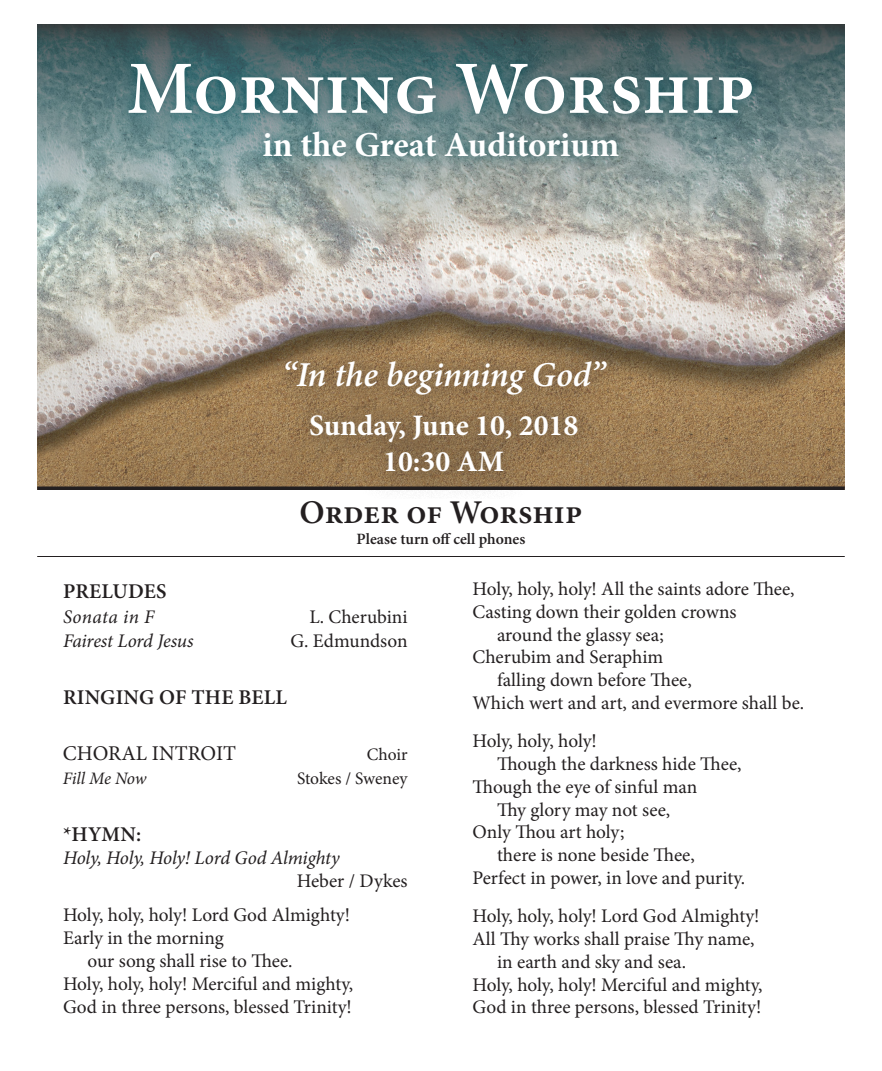
<style>
.page{position:relative;width:882px;height:1071px;background:#fff}
.page>*{position:absolute;margin:0;border:0;box-sizing:border-box;transform-origin:0 0}
.t1{font:600 75.25px "Minion Pro";color:#fff}
.t2{font:700 35px "Minion Pro";letter-spacing:-.005em;color:#fff}
.t3{font:italic 600 35px "Minion Pro";letter-spacing:-.005em;color:#fff}
.t4{font:600 33.25px "Minion Pro";letter-spacing:-.005em;color:#231f20}
.t5{font:700 29.75px/35.7px "Minion Pro";color:#fff;text-align:center}
.t6{font:600 21px "Minion Pro";letter-spacing:.01em;color:#231f20}
.t7{font:21px "Minion Pro";color:#231f20}
.t8{font:19.25px/33.6px "Minion Pro";color:#231f20}
.t9{font:italic 19.25px "Minion Pro";letter-spacing:-.01em;color:#231f20}
.t10{font:italic 19.25px "Minion Pro";letter-spacing:.02em;color:#231f20}
.t11{font:17.5px "Minion Pro";letter-spacing:-.005em;color:#231f20}
.t12{font:italic 17.5px "Minion Pro";letter-spacing:-.015em;color:#231f20}
.t13{font:600 15.75px "Minion Pro";color:#231f20}
</style>
<div class="page">
<img style="left:37px;top:24px;width:808px;height:35px">
<svg style="left:37px;top:59px;width:808px;height:256px;background:#abb0ab"></svg>
<svg style="left:37px;top:315px;width:808px;height:171px;background:#a28c71"></svg>
<div style="left:252px;top:120px;width:375px;height:46px;background:#004e57;opacity:.75"></div>
<div style="left:253px;top:329px;width:382px;height:94px;background:#231f20;opacity:.29"></div>
<div style="left:117px;top:52px;width:644px;height:72px;background:#004e57;opacity:.75"></div>
<div style="left:277px;top:382px;width:328px;height:117px;background:#231f20;opacity:.29"></div>
<svg style="left:37px;top:486px;width:808px;height:4px;background:#312926"></svg>
<hr style="left:37px;top:556px;width:808px;height:1px;background:#231f20">
<h1 class="t1" style="left:127px;top:37px;width:630px">Morning Worship</h1>
<h2 class="t2" style="left:263px;top:121px;width:358px">in the Great Auditorium</h2>
<h2 class="t3" style="left:282px;top:350px;width:325px">“In the beginning God”</h2>
<h3 class="t5" style="left:309px;top:407px;width:271px">Sunday, June 10, 2018<br>10:30 AM</h3>
<h3 class="t4" style="left:300px;top:490px;width:284px">Order of Worship</h3>
<p class="t13" style="left:357px;top:528px;width:170px">Please turn off cell phones</p>
<p class="t6" style="left:63px;top:577px;width:105px">PRELUDES</p>
<p class="t10" style="left:63px;top:603px;width:93px">Sonata in F</p>
<p class="t8" style="left:309px;top:600px;width:100px">L. Cherubini</p>
<p class="t9" style="left:63px;top:628px;width:132px">Fairest Lord Jesus</p>
<p class="t8" style="left:290px;top:624px;width:119px">G. Edmundson</p>
<p class="t6" style="left:63px;top:683px;width:225px">RINGING OF THE BELL</p>
<p class="t7" style="left:63px;top:739px;width:175px">CHORAL INTROIT</p>
<p class="t11" style="left:367px;top:743px;width:42px">Choir</p>
<p class="t12" style="left:63px;top:767px;width:85px">Fill Me Now</p>
<p class="t11" style="left:297px;top:767px;width:112px">Stokes / Sweney</p>
<p class="t6" style="left:63px;top:820px;width:80px">*HYMN:</p>
<p class="t9" style="left:63px;top:845px;width:278px">Holy, Holy, Holy! Lord God Almighty</p>
<p class="t8" style="left:63px;top:864px;width:346px;text-indent:234px">Heber / Dykes<br>Holy, holy, holy! Lord God Almighty!</p>
<p class="t8" style="left:63px;top:921px;width:162px">Early in the morning</p>
<p class="t8" style="left:88px;top:944px;width:207px">our song shall rise to Thee.</p>
<p class="t8" style="left:63px;top:967px;width:292px">Holy, holy, holy! Merciful and mighty,</p>
<p class="t8" style="left:63px;top:990px;width:290px">God in three persons, blessed Trinity!</p>
<p class="t8" style="left:472px;top:572px;width:324px">Holy, holy, holy! All the saints adore Thee,</p>
<p class="t8" style="left:472px;top:595px;width:265px">Casting down their golden crowns</p>
<p class="t8" style="left:497px;top:618px;width:168px">around the glassy sea;</p>
<p class="t8" style="left:472px;top:640px;width:192px">Cherubim and Seraphim</p>
<p class="t8" style="left:497px;top:663px;width:196px">falling down before Thee,</p>
<p class="t8" style="left:472px;top:686px;width:333px">Which wert and art, and evermore shall be.</p>
<p class="t8" style="left:472px;top:724px;width:126px">Holy, holy, holy!</p>
<p class="t8" style="left:497px;top:747px;width:246px">Though the darkness hide Thee,</p>
<p class="t8" style="left:472px;top:770px;width:226px">Though the eye of sinful man</p>
<p class="t8" style="left:497px;top:793px;width:175px">Thy glory may not see,</p>
<p class="t8" style="left:472px;top:815px;width:153px">Only Thou art holy;</p>
<p class="t8" style="left:497px;top:838px;width:199px">there is none beside Thee,</p>
<p class="t8" style="left:472px;top:861px;width:274px">Perfect in power, in love and purity.</p>
<p class="t8" style="left:472px;top:899px;width:289px">Holy, holy, holy! Lord God Almighty!</p>
<p class="t8" style="left:472px;top:922px;width:283px">All Thy works shall praise Thy name,</p>
<p class="t8" style="left:497px;top:945px;width:191px">in earth and sky and sea.</p>
<p class="t8" style="left:472px;top:968px;width:292px">Holy, holy, holy! Merciful and mighty,</p>
<p class="t8" style="left:472px;top:990px;width:290px">God in three persons, blessed Trinity!</p>
</div>
